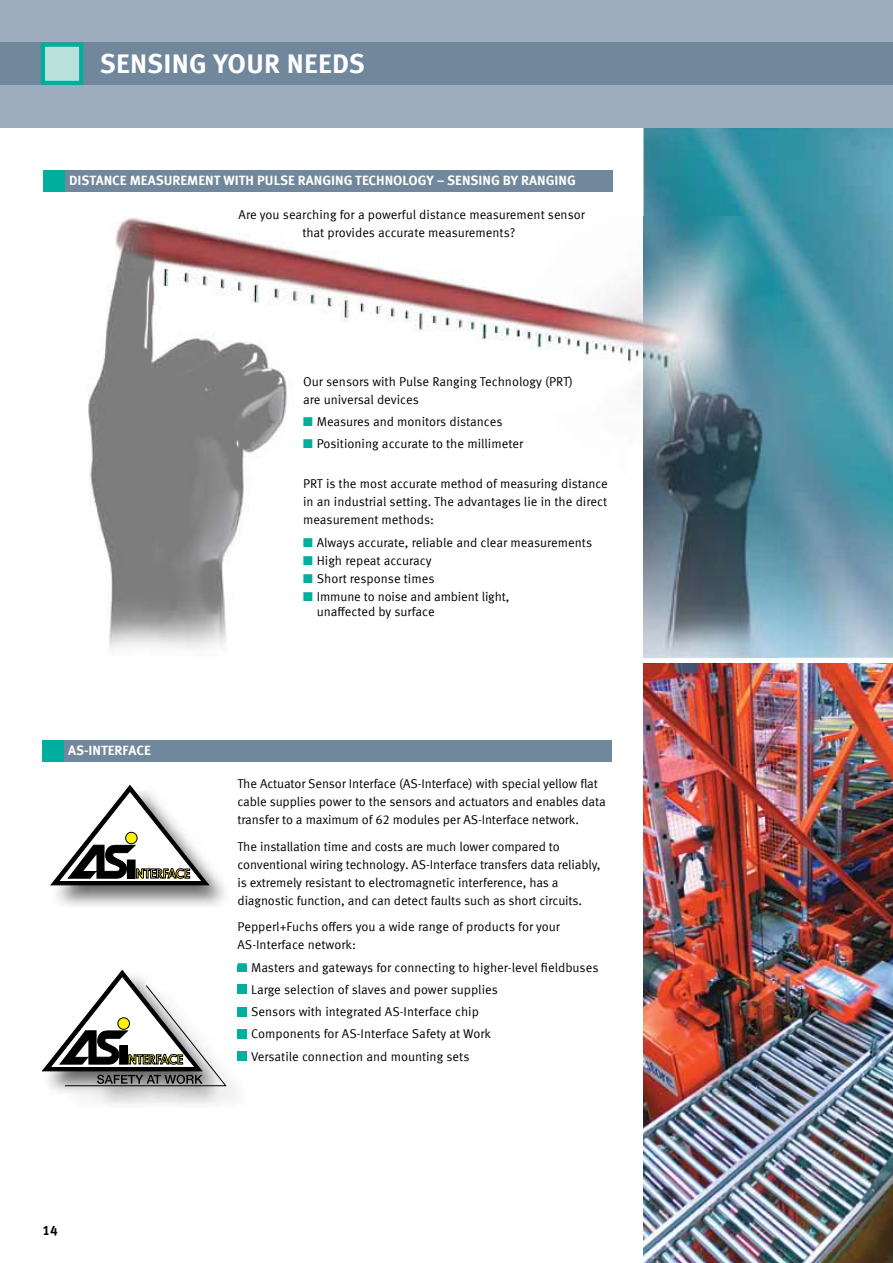
<style>
.page{position:relative;width:893px;height:1263px;background:#fff}
.page>*{position:absolute;margin:0;border:0;box-sizing:border-box;transform-origin:0 0}
.t1{font:700 27px "Meta Offc Pro";letter-spacing:.01em;color:#fff}
.t2{font:700 13.5px "Meta Offc Pro";color:#fff}
.t3{font:700 13.5px "Meta Offc Pro";color:#000}
.t4{font:12.75px/18px "Meta Offc Pro Norm";letter-spacing:-.01em;color:#000}
.s1{color:#00ae9d}
</style>
<div class="page">
<img style="left:643px;top:128px;width:250px;height:530px">
<div style="left:0;top:0;width:893px;height:128px;background:#9eaebe"></div>
<div style="left:0;top:43px;width:893px;height:42px;background:#71879b"></div>
<div style="left:43px;top:45px;width:38px;height:38px;background:#b8e1dc"></div>
<div style="left:41px;top:43px;width:42px;height:42px;border:4px solid #00ae9d"></div>
<div style="left:43px;top:740px;width:569px;height:21px;background:#71879b"></div>
<div style="left:43px;top:740px;width:21px;height:21px;background:#00ae9d"></div>
<img style="left:50px;top:784px;width:175px;height:122px">
<svg style="left:51px;top:785px;width:158px;height:100px"></svg>
<img style="left:41px;top:966px;width:206px;height:138px">
<svg style="left:42px;top:970px;width:186px;height:117px"></svg>
<img style="left:88px;top:217px;width:691px;height:441px">
<div style="left:44px;top:170px;width:569px;height:21px;background:#71879b"></div>
<div style="left:44px;top:170px;width:21px;height:21px;background:#00ae9d"></div>
<img style="left:643px;top:663px;width:250px;height:600px">
<svg style="left:238px;top:966px;width:9px;height:6px"></svg>
<svg style="left:238px;top:985px;width:9px;height:10px"></svg>
<svg style="left:238px;top:1007px;width:9px;height:10px"></svg>
<svg style="left:238px;top:1029px;width:9px;height:10px"></svg>
<svg style="left:238px;top:1052px;width:9px;height:9px"></svg>
<h1 class="t1" style="left:100px;top:43px;width:267px">SENSING YOUR NEEDS</h1>
<p class="t2" style="left:69px;top:169px;width:508px">DISTANCE MEASUREMENT WITH PULSE RANGING TECHNOLOGY – SENSING BY RANGING</p>
<p class="t4" style="left:239px;top:205px;width:348px;text-align:center">Are you searching for a powerful distance measurement sensor that provides accurate measurements?</p>
<p class="t2" style="left:68px;top:739px;width:84px">AS-INTERFACE</p>
<p class="t4" style="left:303px;top:371px;width:271px">Our sensors with Pulse Ranging Technology (PRT) are universal devices</p>
<p class="t4" style="left:303px;top:412px;width:201px"><span class="s1">■</span> Measures and monitors distances</p>
<p class="t4" style="left:303px;top:434px;width:222px"><span class="s1">■</span> Positioning accurate to the millimeter</p>
<p class="t4" style="left:303px;top:474px;width:306px;text-align:justify">PRT is the most accurate method of measuring distance in an industrial setting. The advantages lie in the direct measurement methods:</p>
<p class="t4" style="left:303px;top:532px;width:290px"><span class="s1">■</span> Always accurate, reliable and clear measurements</p>
<p class="t4" style="left:303px;top:550px;width:130px"><span class="s1">■</span> High repeat accuracy</p>
<p class="t4" style="left:303px;top:568px;width:133px"><span class="s1">■</span> Short response times</p>
<p class="t4" style="left:317px;top:588px;width:194px;line-height:15px;text-indent:-14px"><span class="s1">■</span> Immune to noise and ambient light, unaffected by surface</p>
<p class="t4" style="left:238px;top:773px;width:370px">The Actuator Sensor Interface (AS-Interface) with special yellow flat cable supplies power to the sensors and actuators and enables data transfer to a maximum of 62 modules per AS-Interface network.</p>
<p class="t4" style="left:238px;top:836px;width:364px">The installation time and costs are much lower compared to conventional wiring technology. AS-Interface transfers data reliably, is extremely resistant to electromagnetic interference, has a diagnostic function, and can detect faults such as short circuits.</p>
<p class="t4" style="left:238px;top:917px;width:324px">Pepperl+Fuchs offers you a wide range of products for your<br>AS-Interface network:</p>
<p class="t4" style="left:238px;top:957px;width:362px"><span class="s1">■</span> Masters and gateways for connecting to higher-level fieldbuses</p>
<p class="t4" style="left:238px;top:979px;width:262px"><span class="s1">■</span> Large selection of slaves and power supplies</p>
<p class="t4" style="left:238px;top:1002px;width:243px"><span class="s1">■</span> Sensors with integrated AS-Interface chip</p>
<p class="t4" style="left:238px;top:1024px;width:255px"><span class="s1">■</span> Components for AS-Interface Safety at Work</p>
<p class="t4" style="left:238px;top:1046px;width:233px"><span class="s1">■</span> Versatile connection and mounting sets</p>
<p class="t3" style="left:43px;top:1220px;width:17px">14</p>
</div>
